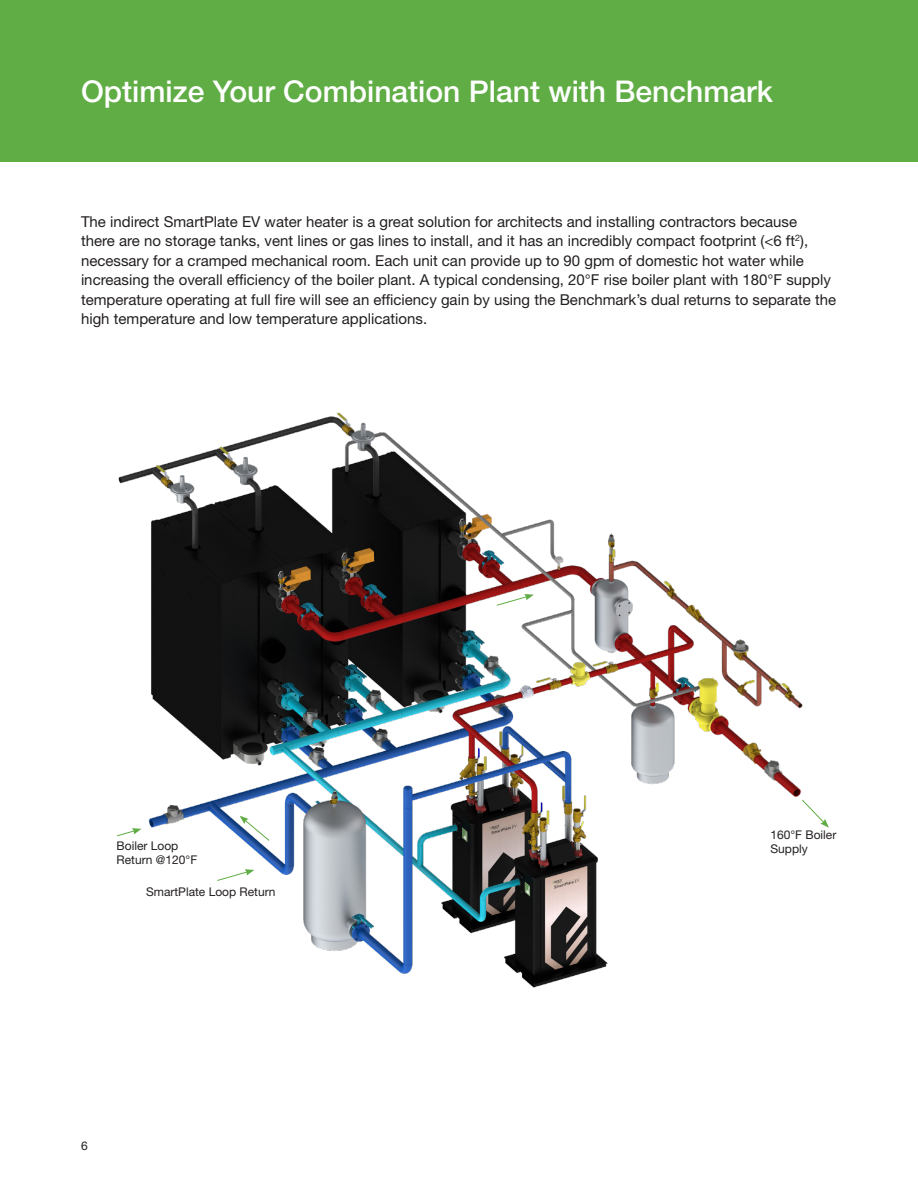
<style>
.page{position:relative;width:918px;height:1188px;background:#fff}
.page>*{position:absolute;margin:0;border:0;box-sizing:border-box;transform-origin:0 0}
.bodycopy{font:500 30px "Helvetica Neue LT Std";color:#fff}
.bodycopy-2{font:15px/19.5px "Helvetica Neue LT Std";color:#231f20}
.bodycopy-3{font:12px/14.4px "Helvetica Neue LT Std";color:#231f20}
</style>
<div class="page">
<img style="left:117px;top:412px;width:686px;height:576px">
<div style="left:0;top:0;width:918px;height:162px;background:#60ad45"></div>
<svg style="left:117px;top:828px;width:25px;height:8px"></svg>
<svg style="left:217px;top:869px;width:37px;height:12px"></svg>
<svg style="left:240px;top:816px;width:30px;height:25px"></svg>
<svg style="left:496px;top:594px;width:38px;height:12px"></svg>
<svg style="left:801px;top:799px;width:28px;height:29px"></svg>
<p class="bodycopy" style="left:81px;top:74px;width:693px">Optimize Your Combination Plant with Benchmark</p>
<p class="bodycopy-2" style="left:81px;top:211px;width:757px">The indirect SmartPlate EV water heater is a great solution for architects and installing contractors because<br>there are no storage tanks, vent lines or gas lines to install, and it has an incredibly compact footprint (&lt;6 ft<sup>2</sup>), necessary for a cramped mechanical room. Each unit can provide up to 90 gpm of domestic hot water while increasing the overall efficiency of the boiler plant. A typical condensing, 20°F rise boiler plant with 180°F supply temperature operating at full fire will see an efficiency gain by using the Benchmark’s dual returns to separate the high temperature and low temperature applications.</p>
<p class="bodycopy-3" style="left:117px;top:838px;width:82px">Boiler Loop<br>Return @120°F</p>
<p class="bodycopy-3" style="left:146px;top:884px;width:131px">SmartPlate Loop Return</p>
<p class="bodycopy-3" style="left:81px;top:1139px;width:8px">6</p>
<p class="bodycopy-3" style="left:770px;top:827px;width:67px">160°F Boiler<br>Supply</p>
</div>
